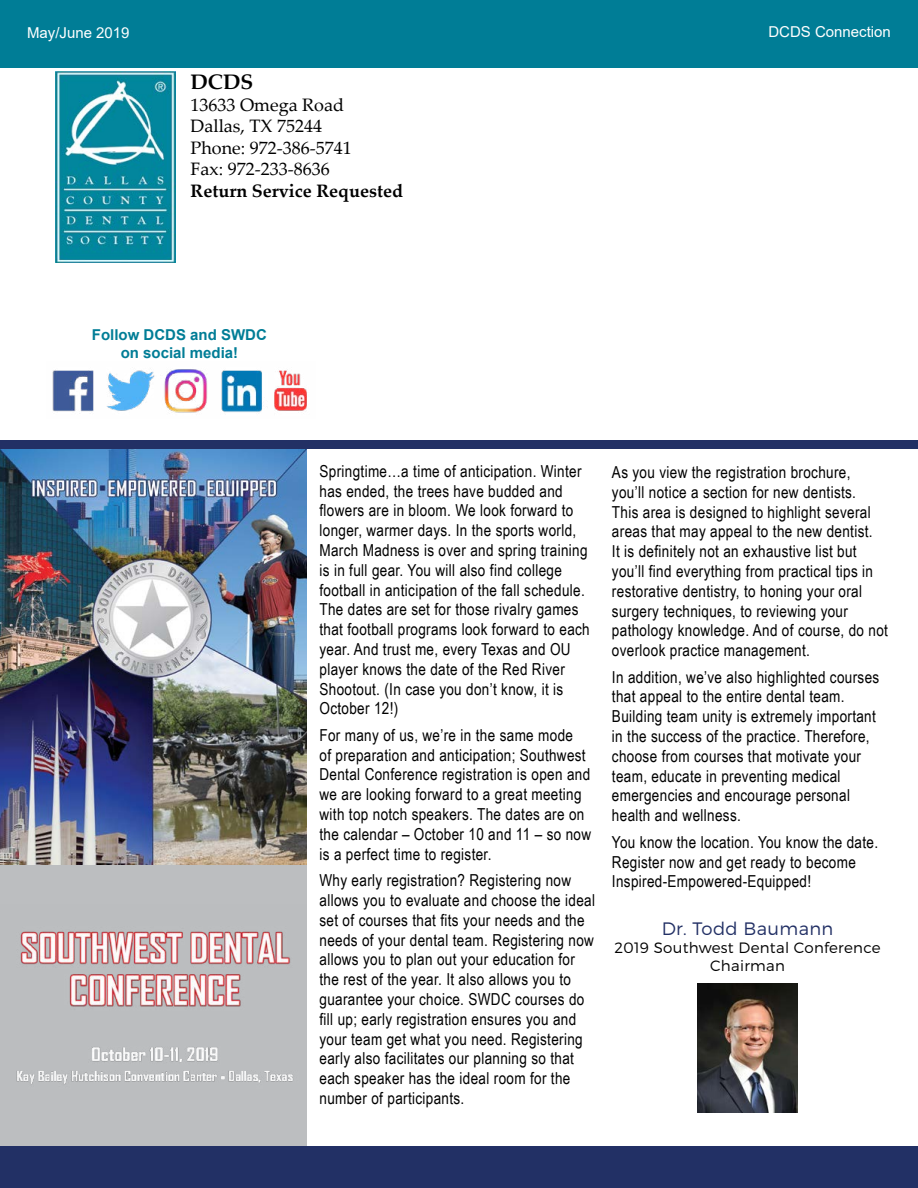
<style>
.page{position:relative;width:918px;height:1188px;background:#fff}
.page>*{position:absolute;margin:0;border:0;box-sizing:border-box;transform-origin:0 0}
.t1{font:700 21px "Palatino Linotype";color:#000}
.t2{font:18px/21.6px "Palatino Linotype";color:#000}
.t3{font:700 18px "Palatino Linotype";color:#000}
.t4{font:300 18px "Montserrat";letter-spacing:.02em;color:#223065}
.t5{font:16.5px/19.8px "Arial Narrow";letter-spacing:.02em;color:#000}
.t6{font:300 15px/18px "Montserrat";letter-spacing:.02em;color:#000;text-align:center}
.t7{font:700 15px/18px "Arial";color:#007d96;text-align:center}
.t8{font:15px "Arial";color:#fff}
</style>
<div class="page">
<div style="left:0;top:0;width:918px;height:60px;background:#007d96"></div>
<div style="left:0;top:51px;width:918px;height:17px;background:#007d96"></div>
<div style="left:0;top:774px;width:307px;height:414px;background:#bcbec0"></div>
<img style="left:16px;top:931px;width:277px;height:153px">
<img style="left:0;top:449px;width:307px;height:416px">
<img style="left:56px;top:72px;width:119px;height:190px">
<img style="left:52px;top:369px;width:255px;height:44px">
<div style="left:0;top:1147px;width:918px;height:41px;background:#223065"></div>
<img style="left:697px;top:984px;width:101px;height:128px">
<div style="left:0;top:441px;width:918px;height:8px;background:#223065"></div>
<p class="t8" style="left:27px;top:22px;width:104px">May/June 2019</p>
<p class="t8" style="left:768px;top:22px;width:124px">DCDS Connection</p>
<p class="t1" style="left:191px;top:67px;width:64px">DCDS</p>
<p class="t2" style="left:191px;top:93px;width:163px">13633 Omega Road<br>Dallas, TX 75244<br>Phone: 972-386-5741<br>Fax: 972-233-8636</p>
<p class="t3" style="left:191px;top:178px;width:214px">Return Service Requested</p>
<p class="t7" style="left:92px;top:326px;width:177px">Follow DCDS and SWDC on social media!</p>
<p class="t5" style="left:320px;top:460px;width:272px">Springtime…a time of anticipation. Winter has ended, the trees have budded and flowers are in bloom. We look forward to longer, warmer days. In the sports world, March Madness is over and spring training is in full gear. You will also find college football in anticipation of the fall schedule.<br>The dates are set for those rivalry games that football programs look forward to each year. And trust me, every Texas and OU player knows the date of the Red River Shootout. (In case you don’t know, it is October 12!)</p>
<p class="t5" style="left:320px;top:725px;width:273px">For many of us, we’re in the same mode<br>of preparation and anticipation; Southwest Dental Conference registration is open and we are looking forward to a great meeting with top notch speakers. The dates are on the calendar – October 10 and 11 – so now is a perfect time to register.</p>
<p class="t5" style="left:320px;top:870px;width:277px">Why early registration? Registering now allows you to evaluate and choose the ideal set of courses that fits your needs and the needs of your dental team. Registering now allows you to plan out your education for the rest of the year. It also allows you to guarantee your choice. SWDC courses do fill up; early registration ensures you and your team get what you need. Registering early also facilitates our planning so that each speaker has the ideal room for the number of participants.</p>
<p class="t5" style="left:612px;top:462px;width:278px">As you view the registration brochure,<br>you’ll notice a section for new dentists.<br>This area is designed to highlight several areas that may appeal to the new dentist.<br>It is definitely not an exhaustive list but you’ll find everything from practical tips in restorative dentistry, to honing your oral surgery techniques, to reviewing your pathology knowledge. And of course, do not overlook practice management.</p>
<p class="t5" style="left:612px;top:666px;width:269px">In addition, we’ve also highlighted courses that appeal to the entire dental team.<br>Building team unity is extremely important in the success of the practice. Therefore, choose from courses that motivate your team, educate in preventing medical emergencies and encourage personal health and wellness.</p>
<p class="t5" style="left:612px;top:831px;width:268px">You know the location. You know the date.<br>Register now and get ready to become<br>Inspired-Empowered-Equipped!</p>
<p class="t4" style="left:662px;top:918px;width:173px">Dr. Todd Baumann</p>
<p class="t6" style="left:614px;top:938px;width:268px">2019 Southwest Dental Conference<br>Chairman</p>
</div>
